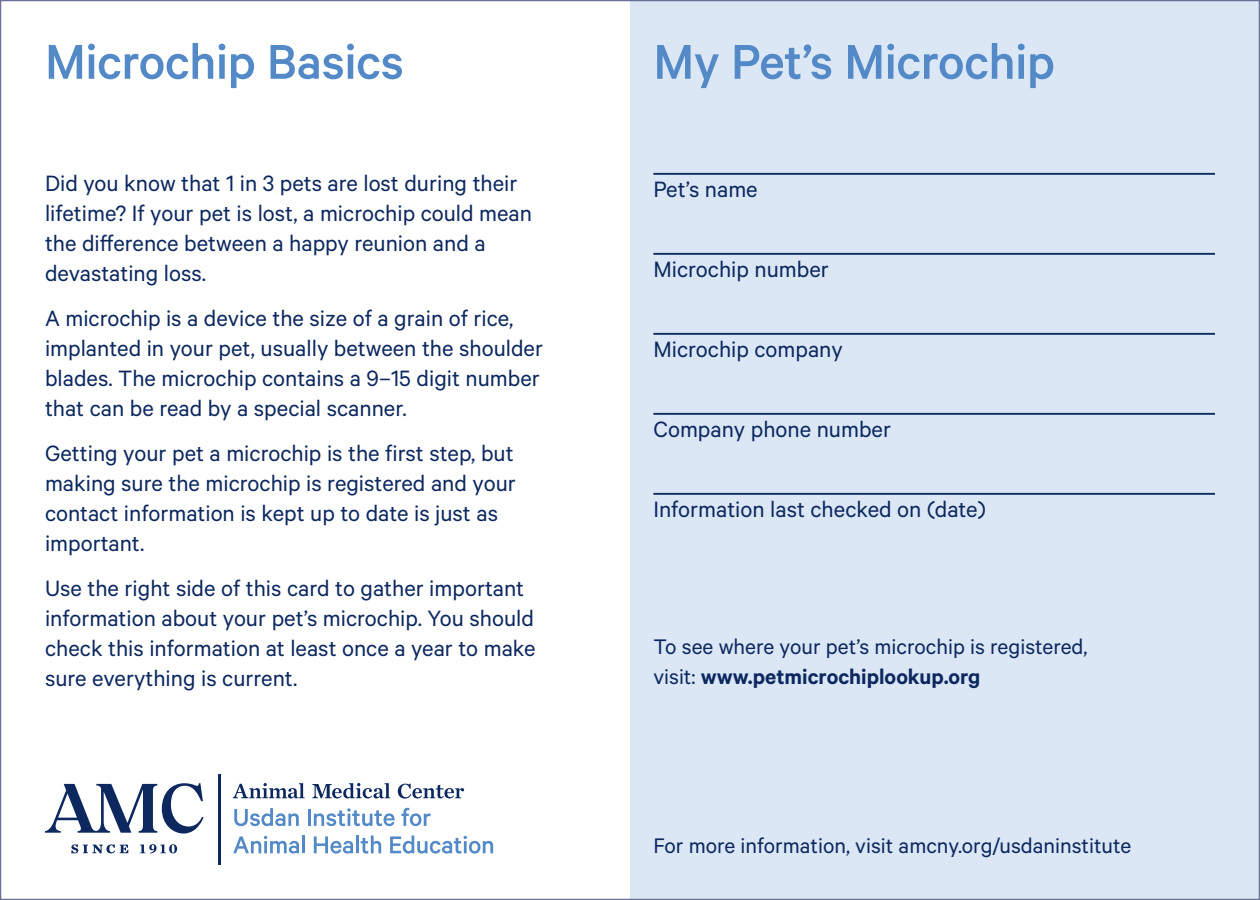
<style>
.page{position:relative;width:1260px;height:900px;background:#fff}
.page>*{position:absolute;margin:0;border:0;box-sizing:border-box;transform-origin:0 0}
.B_head{font:500 55px "Calibre";letter-spacing:-.01em;color:#5389c7}
.text{font:25px/30px "Calibre";color:#0c285f}
.t1{font:23.75px/30px "Calibre";color:#0c285f}
.s1{font-weight:600}
</style>
<div class="page">
<div style="left:630px;top:0;width:630px;height:900px;background:#dbe7f5"></div>
<hr style="left:653px;top:173px;width:562px;height:2px;background:#0c285f">
<hr style="left:653px;top:253px;width:562px;height:2px;background:#0c285f">
<hr style="left:653px;top:333px;width:562px;height:2px;background:#0c285f">
<hr style="left:653px;top:413px;width:562px;height:2px;background:#0c285f">
<hr style="left:653px;top:493px;width:562px;height:2px;background:#0c285f">
<svg style="left:233px;top:783px;width:72px;height:15px"></svg>
<svg style="left:312px;top:783px;width:78px;height:15px"></svg>
<svg style="left:398px;top:784px;width:66px;height:15px"></svg>
<hr style="left:218px;top:775px;width:2px;height:90px;background:#0c285f">
<svg style="left:234px;top:808px;width:65px;height:18px"></svg>
<hr style="left:308px;top:809px;width:3px;height:17px;background:#5389c7">
<svg style="left:314px;top:808px;width:81px;height:18px"></svg>
<svg style="left:401px;top:808px;width:30px;height:18px"></svg>
<svg style="left:233px;top:836px;width:66px;height:18px"></svg>
<hr style="left:302px;top:835px;width:3px;height:18px;background:#5389c7">
<svg style="left:314px;top:836px;width:39px;height:18px"></svg>
<hr style="left:356px;top:835px;width:3px;height:18px;background:#5389c7">
<svg style="left:361px;top:835px;width:20px;height:19px"></svg>
<svg style="left:390px;top:835px;width:103px;height:19px"></svg>
<svg style="left:71px;top:844px;width:57px;height:9px"></svg>
<svg style="left:140px;top:844px;width:37px;height:9px"></svg>
<svg style="left:45px;top:783px;width:159px;height:51px"></svg>
<p class="B_head" style="left:45px;top:30px;width:360px">Microchip Basics</p>
<p class="text" style="left:45px;top:168px;width:489px">Did you know that 1 in 3 pets are lost during their lifetime? If your pet is lost, a microchip could mean the difference between a happy reunion and a devastating loss.</p>
<p class="text" style="left:45px;top:303px;width:500px">A microchip is a device the size of a grain of rice, implanted in your pet, usually between the shoulder blades. The microchip contains a 9–15 digit number that can be read by a special scanner.</p>
<p class="text" style="left:45px;top:438px;width:472px">Getting your pet a microchip is the first step, but making sure the microchip is registered and your contact information is kept up to date is just as important.</p>
<p class="text" style="left:45px;top:573px;width:492px">Use the right side of this card to gather important information about your pet’s microchip. You should check this information at least once a year to make sure everything is current.</p>
<p class="B_head" style="left:653px;top:30px;width:403px">My Pet’s Microchip</p>
<p class="text" style="left:653px;top:174px;width:106px">Pet’s name</p>
<p class="text" style="left:653px;top:254px;width:177px">Microchip number</p>
<p class="text" style="left:653px;top:334px;width:191px">Microchip company</p>
<p class="text" style="left:653px;top:414px;width:239px">Company phone number</p>
<p class="text" style="left:653px;top:494px;width:334px">Information last checked on (date)</p>
<p class="t1" style="left:653px;top:631px;width:436px">To see where your pet’s microchip is registered, visit: <span class="s1">www.petmicrochiplookup.org</span></p>
<p class="t1" style="left:653px;top:830px;width:479px">For more information, visit amcny.org/usdaninstitute</p>
</div>
